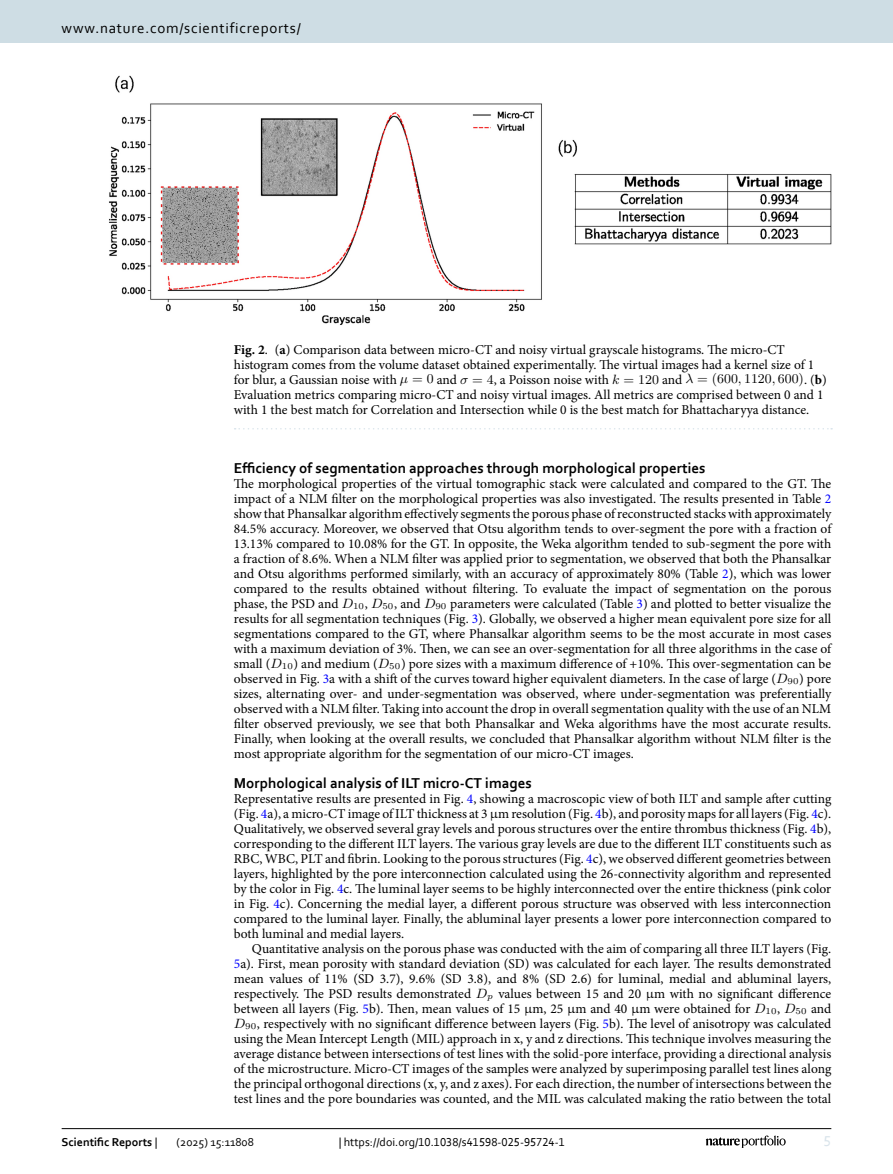
<style>
.page{position:relative;width:893px;height:1174px;background:#fff}
.page>*{position:absolute;margin:0;border:0;box-sizing:border-box;transform-origin:0 0}
.Head_2{font:700 15px "Corbel";color:#000}
.t1{font:15px "Corbel";letter-spacing:.05em;color:#000}
.t2{font:15px "Corbel";color:#d9e4eb}
.Body_Text{font:13.5px/15px "Minion Pro";color:#000;text-align:justify}
.Body_Text_Indent{font:13.5px/15px "Minion Pro";color:#000;text-align:justify}
.Figure_Caption{font:13.5px/15px "Minion Pro";color:#000}
.t3{font:12px "Corbel";color:#000}
.t4{font:700 12px "Corbel";color:#000}
.t5{font:9px "LM Roman 6";color:#000}
.s1{font-weight:700}
.s2{font-family:"LM Math Italic 9"}
.s3{font-family:"LM Roman 9"}
.s4{color:#00f}
.s5{font-family:"EURM10"}
.s6{font-weight:400}
</style>
<div class="page">
<img style="left:109px;top:76px;width:722px;height:249px">
<svg style="left:235px;top:428px;width:597px;height:1px"></svg>
<hr style="left:62px;top:1128px;width:769px;height:1px;background:#000">
<svg style="left:706px;top:1135px;width:80px;height:12px"></svg>
<div style="left:0;top:0;width:893px;height:43px;background:#cedde4"></div>
<p class="t1" style="left:62px;top:18px;width:241px">www.nature.com/scientificreports/</p>
<p class="Figure_Caption" style="left:234px;top:342px;width:594px"><span class="s1">Fig. 2</span>. (<span class="s1">a</span>) Comparison data between micro-CT and noisy virtual grayscale histograms. The micro-CT histogram comes from the volume dataset obtained experimentally. The virtual images had a kernel size of 1 for blur, a Gaussian noise with <span class="s2">µ</span> <span class="s3">= 0</span> and <span class="s2">σ</span> <span class="s3">= 4</span>, a Poisson noise with <span class="s2">k</span> <span class="s3">= 120</span> and <span class="s2">λ</span> <span class="s3">= (600</span><span class="s2">,</span> <span class="s3">1120</span><span class="s2">,</span> <span class="s3">600)</span>. (<span class="s1">b</span>)<br>Evaluation metrics comparing micro-CT and noisy virtual images. All metrics are comprised between 0 and 1 with 1 the best match for Correlation and Intersection while 0 is the best match for Bhattacharyya distance.</p>
<p class="Head_2" style="left:234px;top:458px;width:473px">Efficiency of segmentation approaches through morphological properties</p>
<p class="Body_Text" style="left:234px;top:476px;width:599px">The morphological properties of the virtual tomographic stack were calculated and compared to the GT. The impact of a NLM filter on the morphological properties was also investigated. The results presented in Table <span class="s4">2 </span>show that Phansalkar algorithm effectively segments the porous phase of reconstructed stacks with approximately 84.5% accuracy. Moreover, we observed that Otsu algorithm tends to over-segment the pore with a fraction of 13.13% compared to 10.08% for the GT. In opposite, the Weka algorithm tended to sub-segment the pore with a fraction of 8.6%. When a NLM filter was applied prior to segmentation, we observed that both the Phansalkar and Otsu algorithms performed similarly, with an accuracy of approximately 80% (Table <span class="s4">2</span>), which was lower compared to the results obtained without filtering. To evaluate the impact of segmentation on the porous phase, the PSD and</p>
<p class="Body_Text" style="left:234px;top:596px;width:599px;text-indent:216px">parameters were calculated (Table <span class="s4">3</span>) and plotted to better visualize the results for all segmentation techniques (Fig. <span class="s4">3</span>). Globally, we observed a higher mean equivalent pore size for all segmentations compared to the GT, where Phansalkar algorithm seems to be the most accurate in most cases with a maximum deviation of 3%. Then, we can see an over-segmentation for all three algorithms in the case of small (</p>
<p class="t5" style="left:342px;top:599px;width:24px"><sup>D</sup>10</p>
<p class="Body_Text" style="left:365px;top:596px;width:5px">,</p>
<p class="t5" style="left:371px;top:599px;width:24px"><sup>D</sup>50</p>
<p class="Body_Text" style="left:394px;top:596px;width:28px">, and</p>
<p class="t5" style="left:424px;top:599px;width:24px"><sup>D</sup>90</p>
<p class="Body_Text" style="left:234px;top:656px;width:599px;text-indent:167px">) pore sizes with a maximum difference of +10%. This over-segmentation can be observed in Fig. <span class="s4">3</span>a with a shift of the curves toward higher equivalent diameters. In the case of large (</p>
<p class="t5" style="left:270px;top:659px;width:24px"><sup>D</sup>10</p>
<p class="Body_Text" style="left:294px;top:656px;width:86px">) and medium (</p>
<p class="t5" style="left:378px;top:659px;width:24px"><sup>D</sup>50</p>
<p class="Body_Text" style="left:234px;top:671px;width:599px;text-indent:565px">) pore sizes, alternating over- and under-segmentation was observed, where under-segmentation was preferentially observed with a NLM filter. Taking into account the drop in overall segmentation quality with the use of an NLM filter observed previously, we see that both Phansalkar and Weka algorithms have the most accurate results.<br>Finally, when looking at the overall results, we concluded that Phansalkar algorithm without NLM filter is the most appropriate algorithm for the segmentation of our micro-CT images.</p>
<p class="Head_2" style="left:234px;top:773px;width:299px">Morphological analysis of ILT micro-CT images</p>
<p class="Body_Text" style="left:234px;top:791px;width:599px">Representative results are presented in Fig. <span class="s4">4</span>, showing a macroscopic view of both ILT and sample after cutting (Fig. <span class="s4">4</span>a), a micro-CT image of ILT thickness at 3 <span class="s5">µ</span>m resolution (Fig. <span class="s4">4</span>b), and porosity maps for all layers (Fig. <span class="s4">4</span>c).<br>Qualitatively, we observed several gray levels and porous structures over the entire thrombus thickness (Fig. <span class="s4">4</span>b), corresponding to the different ILT layers. The various gray levels are due to the different ILT constituents such as RBC, WBC, PLT and fibrin. Looking to the porous structures (Fig. <span class="s4">4</span>c), we observed different geometries between layers, highlighted by the pore interconnection calculated using the 26-connectivity algorithm and represented by the color in Fig. <span class="s4">4</span>c. The luminal layer seems to be highly interconnected over the entire thickness (pink color in Fig. <span class="s4">4</span>c). Concerning the medial layer, a different porous structure was observed with less interconnection compared to the luminal layer. Finally, the abluminal layer presents a lower pore interconnection compared to both luminal and medial layers.</p>
<p class="Body_Text_Indent" style="left:234px;top:941px;width:599px;text-indent:18px">Quantitative analysis on the porous phase was conducted with the aim of comparing all three ILT layers (Fig.<br><span class="s4">5</span>a). First, mean porosity with standard deviation (SD) was calculated for each layer. The results demonstrated mean values of 11% (SD 3.7), 9.6% (SD 3.8), and 8% (SD 2.6) for luminal, medial and abluminal layers, respectively. The PSD results demonstrated <span class="s2">D</span><sub>p</sub> values between 15 and 20 <span class="s5">µ</span>m with no significant difference between all layers (Fig. <span class="s4">5</span>b). Then, mean values of 15 <span class="s5">µ</span>m, 25 <span class="s5">µ</span>m and 40 <span class="s5">µ</span>m were obtained for</p>
<p class="t5" style="left:776px;top:674px;width:24px"><sup>D</sup>90</p>
<p class="t5" style="left:754px;top:1004px;width:24px"><sup>D</sup>10</p>
<p class="Body_Text_Indent" style="left:777px;top:1001px;width:5px">,</p>
<p class="t5" style="left:784px;top:1004px;width:24px"><sup>D</sup>50</p>
<p class="Body_Text_Indent" style="left:811px;top:1001px;width:22px">and</p>
<p class="Body_Text_Indent" style="left:234px;top:1016px;width:599px;text-indent:23px">, respectively with no significant difference between layers (Fig. <span class="s4">5</span>b). The level of anisotropy was calculated using the Mean Intercept Length (MIL) approach in x, y and z directions. This technique involves measuring the average distance between intersections of test lines with the solid-pore interface, providing a directional analysis of the microstructure. Micro-CT images of the samples were analyzed by superimposing parallel test lines along the principal orthogonal directions (x, y, and z axes). For each direction, the number of intersections between the test lines and the pore boundaries was counted, and the MIL was calculated making the ratio between the total</p>
<p class="t5" style="left:234px;top:1019px;width:24px"><sup>D</sup>90</p>
<p class="t4" style="left:62px;top:1134px;width:97px">Scientific Reports <span class="s6">|</span></p>
<p class="t3" style="left:177px;top:1134px;width:79px">(2025) 15:11808</p>
<p class="t3" style="left:339px;top:1134px;width:228px">| https://doi.org/10.1038/s41598-025-95724-1</p>
<p class="t2" style="left:824px;top:1132px;width:9px">5</p>
</div>
